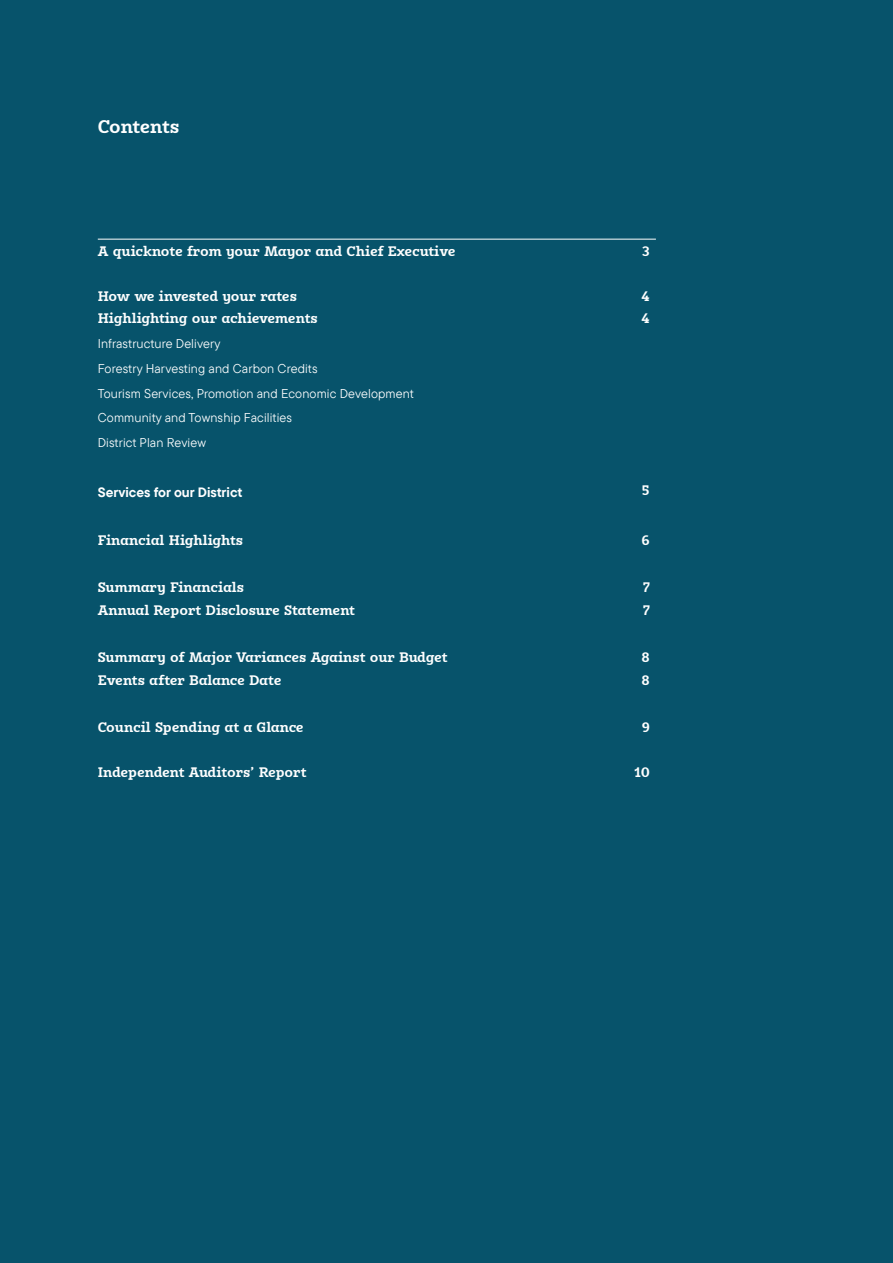
<style>
.page{position:relative;width:893px;height:1263px;background:#07536b}
.page>*{position:absolute;margin:0;border:0;box-sizing:border-box;transform-origin:0 0}
.t1{font:700 18px "Karbid Slab Pro";letter-spacing:-.02em;color:#fff}
.t2{font:700 13.5px "Karbid Slab Pro";color:#fff}
.t3{font:700 13.5px "TT Commons Pro";color:#fff}
.t4{font:12.75px/24.8px "TT Commons Pro";letter-spacing:.01em;color:#fff}
</style>
<div class="page">
<hr style="left:98px;top:239px;width:503px;height:1px;background:#fff">
<hr style="left:601px;top:239px;width:55px;height:1px;background:#fff">
<h1 class="t1" style="left:98px;top:115px;width:83px">Contents</h1>
<p class="t2" style="left:98px;top:242px;width:359px">A quicknote from your Mayor and Chief Executive</p>
<p class="t2" style="left:642px;top:242px;width:9px">3</p>
<p class="t2" style="left:98px;top:287px;width:201px">How we invested your rates</p>
<p class="t2" style="left:642px;top:287px;width:10px">4</p>
<p class="t2" style="left:98px;top:309px;width:221px">Highlighting our achievements</p>
<p class="t2" style="left:642px;top:309px;width:10px">4</p>
<p class="t4" style="left:98px;top:331px;width:318px">Infrastructure Delivery<br>Forestry Harvesting and Carbon Credits<br>Tourism Services, Promotion and Economic Development Community and Township Facilities<br>District Plan Review</p>
<p class="t3" style="left:98px;top:482px;width:146px">Services for our District</p>
<p class="t2" style="left:642px;top:481px;width:10px">5</p>
<p class="t2" style="left:98px;top:531px;width:147px">Financial Highlights</p>
<p class="t2" style="left:642px;top:531px;width:10px">6</p>
<p class="t2" style="left:98px;top:578px;width:148px">Summary Financials</p>
<p class="t2" style="left:643px;top:578px;width:9px">7</p>
<p class="t2" style="left:98px;top:601px;width:259px">Annual Report Disclosure Statement</p>
<p class="t2" style="left:643px;top:601px;width:9px">7</p>
<p class="t2" style="left:98px;top:648px;width:351px">Summary of Major Variances Against our Budget</p>
<p class="t2" style="left:642px;top:648px;width:10px">8</p>
<p class="t2" style="left:98px;top:671px;width:185px">Events after Balance Date</p>
<p class="t2" style="left:642px;top:671px;width:10px">8</p>
<p class="t2" style="left:98px;top:718px;width:207px">Council Spending at a Glance</p>
<p class="t2" style="left:642px;top:718px;width:10px">9</p>
<p class="t2" style="left:98px;top:763px;width:210px">Independent Auditors’ Report</p>
<p class="t2" style="left:635px;top:763px;width:17px">10</p>
</div>
